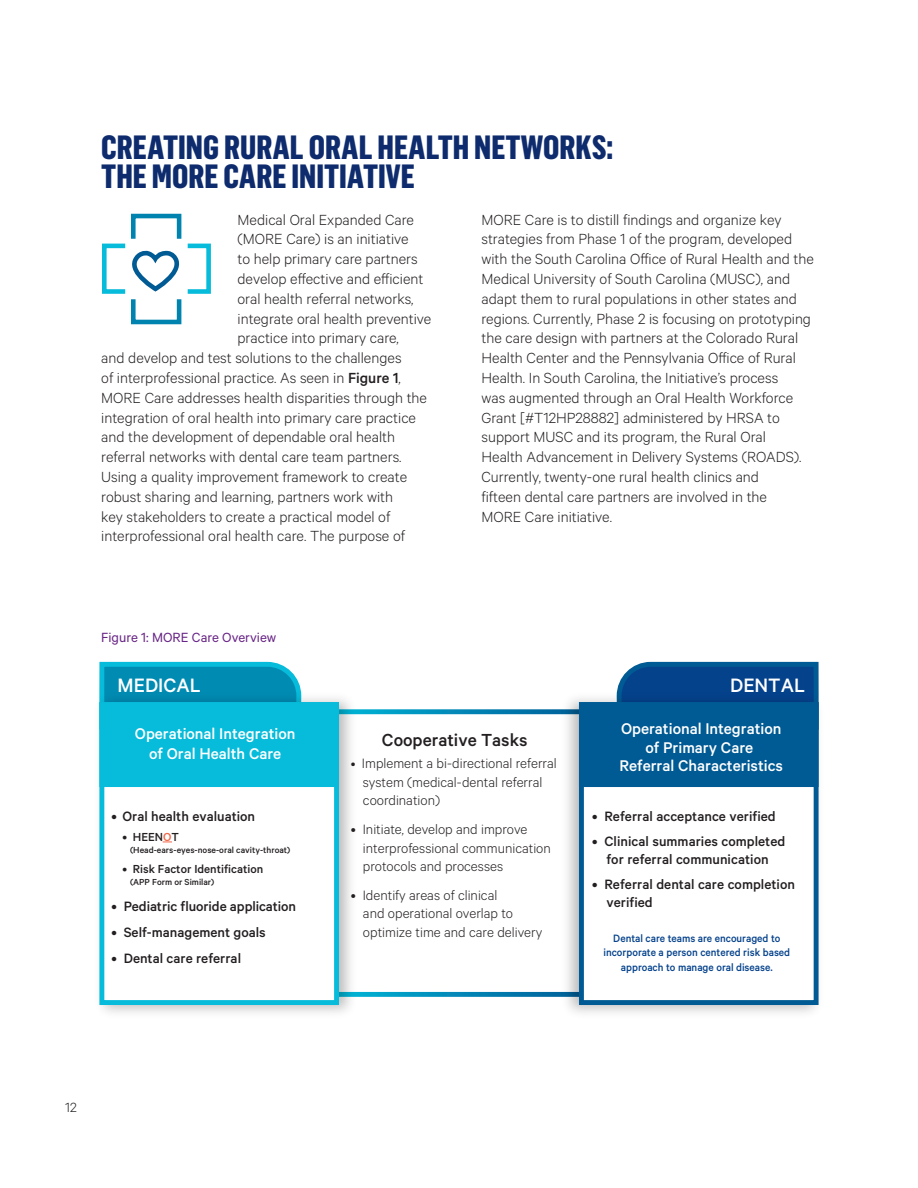
<style>
.page{position:relative;width:918px;height:1188px;background:#fff}
.page>*{position:absolute;margin:0;border:0;box-sizing:border-box;transform-origin:0 0}
.t1{font:800 33px/29.7px "Flama Condensed";color:#0d2b6d}
.t2{font:500 21.75px "Calibre";color:#fff}
.t3{font:500 19.65px "Calibre";color:#231f20}
.t4{font:500 17.4px/19.6px "Calibre";color:#fff;text-align:center}
.t5{font:300 16.5px/19.8px "Calibre";color:#231f20}
.t6{font:300 15.3px/18.3px "Calibre";color:#231f20}
.t7{font:500 15.3px/18.3px "Calibre";color:#231f20;text-align:center}
.t8{font:15px "Calibre";color:#682586}
.t9{font:300 15px "Calibre";color:#231f20}
.t10{font:500 13.05px "Calibre";color:#231f20}
.t11{font:500 12px/14.4px "Calibre";color:#05428c;text-align:center;scale:.96 1}
.t12{font:500 9.75px "Calibre";color:#231f20}
.s1{font-weight:500}
.s2{font-size:14.25px}
.s3{color:#f26648}
</style>
<div class="page">
<svg style="left:618px;top:661px;width:201px;height:26px;background:#175596"></svg>
<svg style="left:99px;top:661px;width:201px;height:26px;background:#149ec1"></svg>
<svg style="left:363px;top:709px;width:192px;height:288px"></svg>
<img style="left:99px;top:687px;width:264px;height:326px">
<div style="left:102px;top:705px;width:235px;height:298px;background:#fff"></div>
<div style="left:99px;top:702px;width:240px;height:303px;border:5px solid #07bbda"></div>
<img style="left:555px;top:687px;width:264px;height:326px">
<div style="left:581px;top:705px;width:235px;height:298px;background:#fff"></div>
<div style="left:579px;top:702px;width:240px;height:303px;border:5px solid #005a93"></div>
<div style="left:102px;top:705px;width:235px;height:80px;background:#07bbda"></div>
<div style="left:99px;top:702px;width:240px;height:85px;border:5px solid #07bbda"></div>
<div style="left:581px;top:705px;width:235px;height:80px;background:#005a93"></div>
<div style="left:579px;top:702px;width:240px;height:85px;border:5px solid #005a93"></div>
<svg style="left:132px;top:250px;width:48px;height:42px"></svg>
<div style="left:185px;top:244px;width:26px;height:50px;border:5px solid #07bbda"></div>
<div style="left:102px;top:244px;width:26px;height:50px;border:5px solid #07bbda"></div>
<div style="left:131px;top:214px;width:50px;height:27px;border:5px solid #0083ae"></div>
<div style="left:131px;top:297px;width:50px;height:27px;border:5px solid #0083ae"></div>
<h1 class="t1" style="left:101px;top:131px;width:514px">CREATING RURAL ORAL HEALTH NETWORKS:<br>THE MORE CARE INITIATIVE</h1>
<p class="t5" style="left:238px;top:209px;width:178px">Medical Oral Expanded Care</p>
<p class="t5" style="left:238px;top:229px;width:173px">(MORE Care) is an initiative</p>
<p class="t5" style="left:238px;top:248px;width:182px">to help primary care partners</p>
<p class="t5" style="left:238px;top:268px;width:187px">develop effective and efficient</p>
<p class="t5" style="left:238px;top:288px;width:178px">oral health referral networks,</p>
<p class="t5" style="left:238px;top:308px;width:195px">integrate oral health preventive</p>
<p class="t5" style="left:238px;top:328px;width:163px">practice into primary care,</p>
<p class="t5" style="left:101px;top:347px;width:302px">and develop and test solutions to the challenges</p>
<p class="t5" style="left:101px;top:367px;width:301px">of interprofessional practice. As seen in <span class="s1">Figure 1</span>,</p>
<p class="t5" style="left:101px;top:387px;width:327px">MORE Care addresses health disparities through the</p>
<p class="t5" style="left:101px;top:407px;width:316px">integration of oral health into primary care practice</p>
<p class="t5" style="left:101px;top:427px;width:295px">and the development of dependable oral health</p>
<p class="t5" style="left:101px;top:446px;width:302px">referral networks with dental care team partners.</p>
<p class="t5" style="left:101px;top:466px;width:307px">Using a quality improvement framework to create</p>
<p class="t5" style="left:101px;top:486px;width:293px">robust sharing and learning, partners work with</p>
<p class="t5" style="left:101px;top:506px;width:291px">key stakeholders to create a practical model of</p>
<p class="t5" style="left:101px;top:526px;width:305px">interprofessional oral health care. The purpose of</p>
<p class="t5" style="left:481px;top:209px;width:334px">MORE Care is to distill findings and organize key strategies from Phase 1 of the program, developed with the South Carolina Office of Rural Health and the Medical University of South Carolina (MUSC), and adapt them to rural populations in other states and regions. Currently, Phase 2 is focusing on prototyping the care design with partners at the Colorado Rural Health Center and the Pennsylvania Office of Rural Health. In South Carolina, the Initiative’s process<br>was augmented through an Oral Health Workforce Grant [#T12HP28882] administered by HRSA to support MUSC and its program, the Rural Oral<br>Health Advancement in Delivery Systems (ROADS).<br>Currently, twenty-one rural health clinics and<br>fifteen dental care partners are involved in the<br>MORE Care initiative.</p>
<p class="t8" style="left:101px;top:629px;width:177px">Figure 1: MORE Care Overview</p>
<h2 class="t2" style="left:118px;top:673px;width:85px">MEDICAL</h2>
<h2 class="t2" style="left:730px;top:673px;width:77px">DENTAL</h2>
<p class="t4" style="left:135px;top:724px;width:162px">Operational Integration of Oral Health Care</p>
<p class="t4" style="left:621px;top:719px;width:162px;line-height:18.6px">Operational Integration of Primary Care</p>
<p class="t6" style="left:351px;top:754px;width:207px"><span class="s2">•</span> Implement a bi-directional referral</p>
<p class="t4" style="left:620px;top:756px;width:165px">Referral Characteristics</p>
<p class="t6" style="left:363px;top:772px;width:181px">system (medical-dental referral coordination)</p>
<p class="t6" style="left:363px;top:820px;width:189px;text-indent:-12px">• Initiate, develop and improve interprofessional communication protocols and processes</p>
<p class="t6" style="left:363px;top:886px;width:181px;text-indent:-12px">• Identify areas of clinical<br>and operational overlap to optimize time and care delivery</p>
<p class="t3" style="left:382px;top:728px;width:147px">Cooperative Tasks</p>
<p class="t7" style="left:592px;top:807px;width:185px">• Referral acceptance verified</p>
<p class="t7" style="left:592px;top:832px;width:195px">• Clinical summaries completed for referral communication</p>
<p class="t7" style="left:606px;top:875px;width:190px;text-align:left;text-indent:-14px">• Referral dental care completion verified</p>
<p class="t11" style="left:604px;top:931px;width:196px">Dental care teams are encouraged to incorporate a person centered risk based approach to manage oral disease.</p>
<p class="t7" style="left:112px;top:807px;width:145px">• Oral health evaluation</p>
<p class="t10" style="left:123px;top:829px;width:58px">• HEEN<span class="s3">O</span>T</p>
<p class="t12" style="left:130px;top:844px;width:162px">(Head-ears-eyes-nose-oral cavity-throat)</p>
<p class="t10" style="left:123px;top:861px;width:142px">• Risk Factor Identification</p>
<p class="t12" style="left:130px;top:876px;width:86px">(APP Form or Similar)</p>
<p class="t7" style="left:112px;top:896px;width:186px">• Pediatric fluoride application</p>
<p class="t7" style="left:112px;top:922px;width:156px">• Self-management goals</p>
<p class="t7" style="left:112px;top:948px;width:131px">• Dental care referral</p>
<p class="t9" style="left:65px;top:1098px;width:13px">12</p>
</div>
